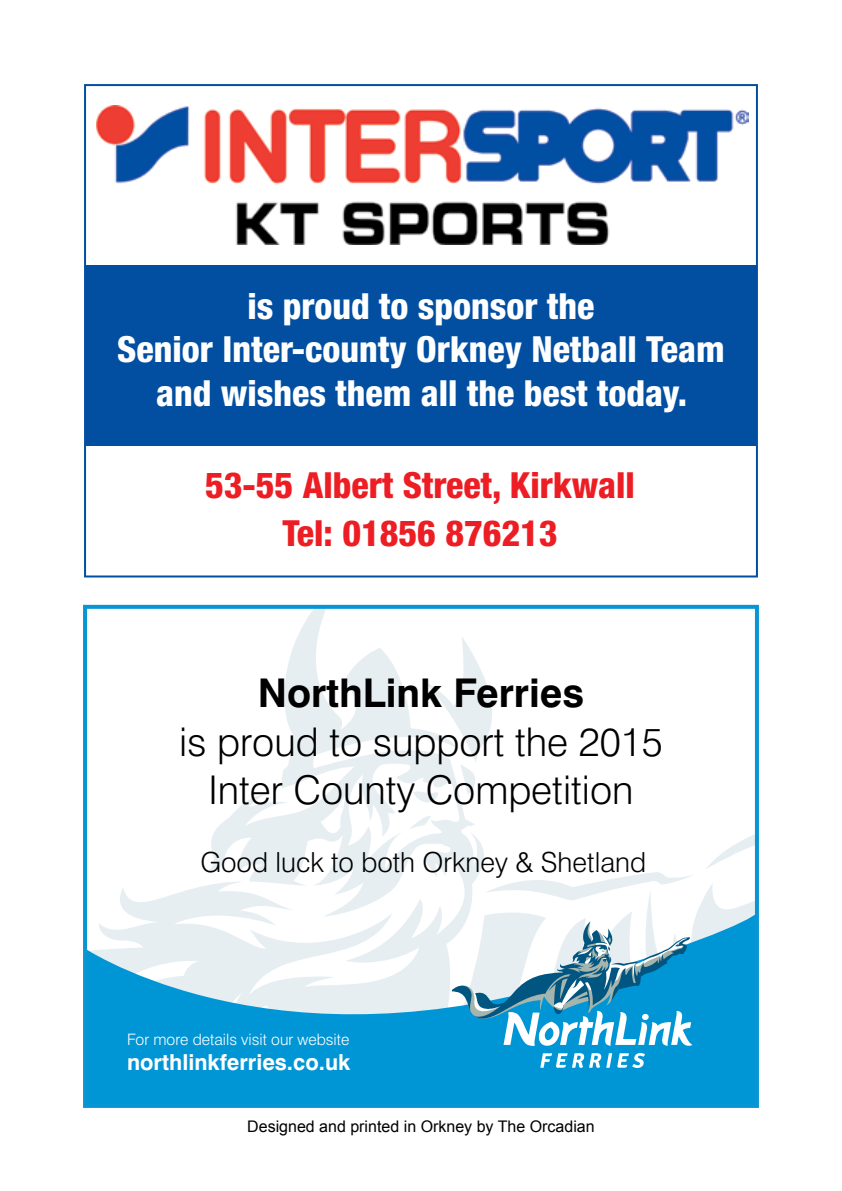
<style>
.page{position:relative;width:842px;height:1191px;background:#fff}
.page>*{position:absolute;margin:0;border:0;box-sizing:border-box;transform-origin:0 0}
.t1{font:300 39.6px/48.4px "Swiss 721 BT";color:#000;text-align:center}
.t2{font:700 39.6px "Swiss 721 BT";color:#000}
.t3{font:800 condensed 36px/43.2px "Helvetica Neue LT Std";color:#fff;text-align:center}
.t4{font:800 condensed 36px/48px "Helvetica Neue LT Std";color:#ed1d24;text-align:center}
.t5{font:300 27.6px "Swiss 721 BT";color:#000}
.t6{font:700 22px "Swiss 721 BT";color:#fff}
.t7{font:16px "Arial";color:#000}
.t8{font:300 15.8px "Swiss 721 BT";color:#fff}
</style>
<div class="page">
<svg style="left:546px;top:835px;width:208px;height:78px"></svg>
<svg style="left:120px;top:610px;width:426px;height:303px"></svg>
<svg style="left:88px;top:913px;width:666px;height:190px;background:#56b7e1"></svg>
<svg style="left:540px;top:1053px;width:105px;height:15px"></svg>
<svg style="left:452px;top:921px;width:241px;height:125px"></svg>
<div style="left:83px;top:605px;width:676px;height:503px;border:4px solid #0795d4"></div>
<img style="left:96px;top:105px;width:652px;height:140px">
<div style="left:85px;top:265px;width:672px;height:180px;background:#024fa2"></div>
<p class="t3" style="left:117px;top:284px;width:609px">is proud to sponsor the<br>Senior Inter-county Orkney Netball Team and wishes them all the best today.</p>
<p class="t4" style="left:205px;top:460px;width:431px">53-55 Albert Street, Kirkwall<br>Tel: 01856 876213</p>
<p class="t2" style="left:258px;top:669px;width:328px">NorthLink Ferries</p>
<p class="t1" style="left:179px;top:717px;width:485px">is proud to support the 2015<br>Inter County Competition</p>
<p class="t5" style="left:200px;top:845px;width:447px">Good luck to both Orkney &amp; Shetland</p>
<p class="t8" style="left:127px;top:1029px;width:224px">For more details visit our website</p>
<p class="t6" style="left:127px;top:1049px;width:225px">northlinkferries.co.uk</p>
<p class="t7" style="left:247px;top:1116px;width:349px">Designed and printed in Orkney by The Orcadian</p>
</div>
